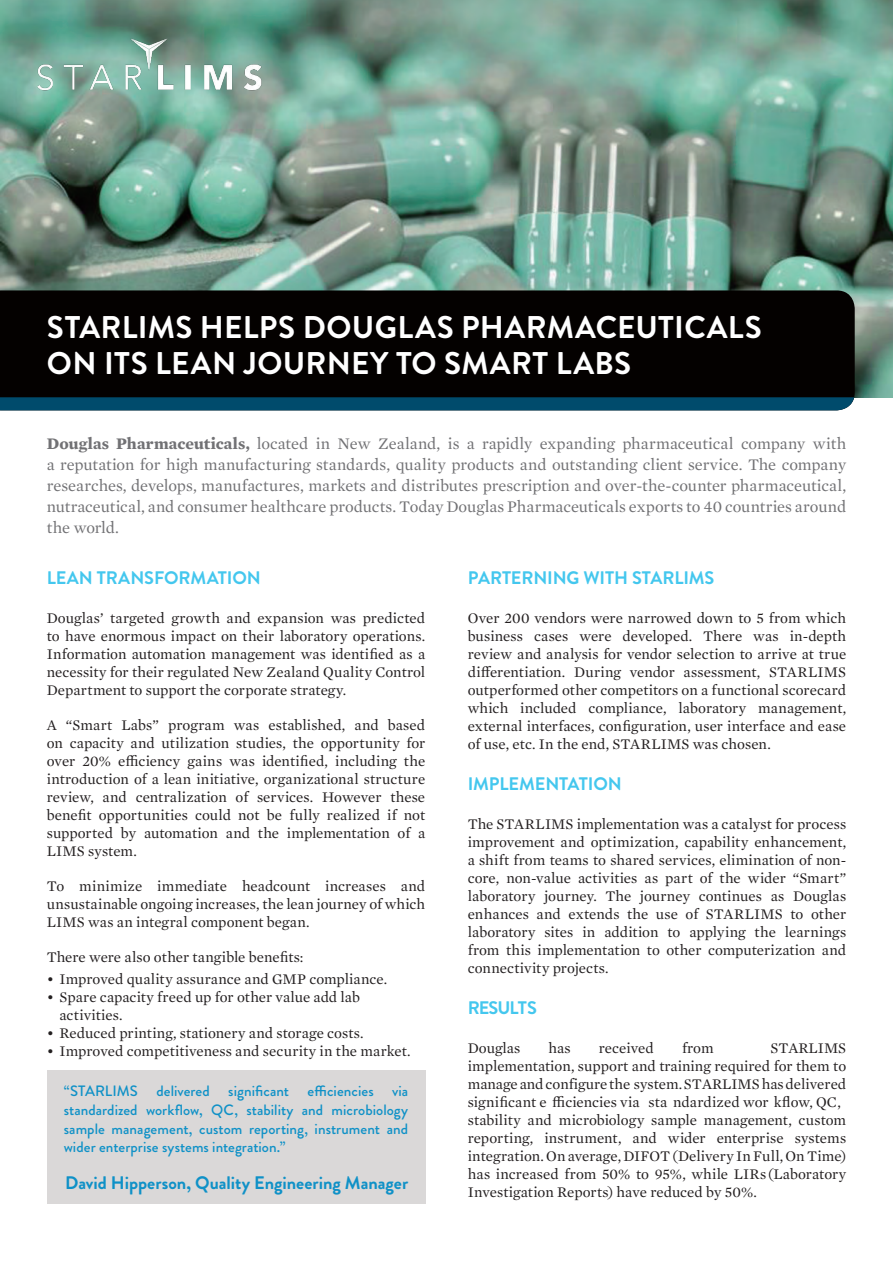
<style>
.page{position:relative;width:893px;height:1263px;background:#fff}
.page>*{position:absolute;margin:0;border:0;box-sizing:border-box;transform-origin:0 0}
.Seitentitel{font:700 31.35px "Brandon Grotesque";letter-spacing:.01em;color:#fff}
.Zwischenüberschrifte{font:700 18.15px "Brandon Grotesque";color:#0f91c7}
.Fließtext{font:700 18.15px "Brandon Grotesque";letter-spacing:-.01em;color:#44c7ee}
.Zwischenüberschrifte-2{font:700 18.15px "Brandon Grotesque";letter-spacing:-.005em;color:#44c7ee}
.Fließtext-2{font:700 18.15px "Brandon Grotesque";letter-spacing:-.05em;color:#44c7ee}
.Einleitung{font:16.5px/21px "Mercury Text G1";color:#717174;text-align:justify}
.Fließtext-3{font:15px/18px "Mercury Text G1";color:#231f20;text-align:justify}
.Fließtext_引言{font:500 15px/18.8px "Brandon Grotesque";letter-spacing:.005em;color:#0f91c7;text-align:justify}
.s1{font-weight:700}
</style>
<div class="page">
<img style="left:0;top:0;width:893px;height:398px">
<div style="left:0;top:290px;width:855px;height:108px;background:#040100"></div>
<svg style="left:0;top:397px;width:854px;height:13px;background:#01496a"></svg>
<div style="left:47px;top:1070px;width:378px;height:133px;background:#dad8d8"></div>
<img style="left:1px;top:1px;width:297px;height:125px">
<p class="Seitentitel" style="left:47px;top:305px;width:716px">STARLIMS HELPS DOUGLAS PHARMACEUTICALS</p>
<p class="Seitentitel" style="left:47px;top:341px;width:586px">ON ITS LEAN JOURNEY TO SMART LABS</p>
<p class="Einleitung" style="left:47px;top:432px;width:801px"><span class="s1">Douglas Pharmaceuticals,</span> located in New Zealand, is a rapidly expanding pharmaceutical company with a reputation for high manufacturing standards, quality products and outstanding client service. The company researches, develops, manufactures, markets and distributes prescription and over-the-counter pharmaceutical, nutraceutical, and consumer healthcare products. Today Douglas Pharmaceuticals exports to 40 countries around the world.</p>
<p class="Zwischenüberschrifte-2" style="left:47px;top:565px;width:216px">LEAN TRANSFORMATION</p>
<p class="Fließtext-3" style="left:47px;top:608px;width:380px">Douglas’ targeted growth and expansion was predicted to have enormous impact on their laboratory operations.<br>Information automation management was identified as a necessity for their regulated New Zealand Quality Control Department to support the corporate strategy.</p>
<p class="Fließtext-3" style="left:47px;top:715px;width:380px">A “Smart Labs” program was established, and based on capacity and utilization studies, the opportunity for over 20% efficiency gains was identified, including the introduction of a lean initiative, organizational structure review, and centralization of services. However these benefit opportunities could not be fully realized if not supported by automation and the implementation of a LIMS system.</p>
<p class="Fließtext-3" style="left:47px;top:876px;width:380px">To minimize immediate headcount increases and unsustainable ongoing increases, the lean journey of which LIMS was an integral component began.</p>
<p class="Fließtext-3" style="left:47px;top:947px;width:258px">There were also other tangible benefits:</p>
<p class="Fließtext-3" style="left:47px;top:969px;width:342px">• Improved quality assurance and GMP compliance.</p>
<p class="Fließtext-3" style="left:60px;top:987px;width:302px;text-indent:-13px">• Spare capacity freed up for other value add lab activities.</p>
<p class="Fließtext-3" style="left:47px;top:1023px;width:318px">• Reduced printing, stationery and storage costs.</p>
<p class="Fließtext-3" style="left:47px;top:1041px;width:365px">• Improved competitiveness and security in the market.</p>
<p class="Fließtext_引言" style="left:64px;top:1082px;width:346px">“STARLIMS delivered significant efficiencies via standardized workflow, QC, stability and microbiology sample management, custom reporting, instrument and wider enterprise systems integration.”</p>
<p class="Zwischenüberschrifte" style="left:65px;top:1170px;width:345px">David Hipperson, Quality Engineering Manager</p>
<p class="Fließtext" style="left:468px;top:565px;width:248px">PARTERNING WITH STARLIMS</p>
<p class="Fließtext-3" style="left:468px;top:608px;width:380px">Over 200 vendors were narrowed down to 5 from which business cases were developed. There was in-depth review and analysis for vendor selection to arrive at true differentiation. During vendor assessment, STARLIMS outperformed other competitors on a functional scorecard which included compliance, laboratory management, external interfaces, configuration, user interface and ease of use, etc. In the end, STARLIMS was chosen.</p>
<p class="Fließtext" style="left:468px;top:771px;width:156px">IMPLEMENTATION</p>
<p class="Fließtext-3" style="left:468px;top:814px;width:380px">The STARLIMS implementation was a catalyst for process improvement and optimization, capability enhancement, a shift from teams to shared services, elimination of non&shy;core, non-value activities as part of the wider “Smart” laboratory journey. The journey continues as Douglas enhances and extends the use of STARLIMS to other laboratory sites in addition to applying the learnings from this implementation to other computerization and connectivity projects.</p>
<p class="Fließtext-2" style="left:468px;top:995px;width:71px">RESULTS</p>
<p class="Fließtext-3" style="left:468px;top:1038px;width:54px">Douglas</p>
<p class="Fließtext-3" style="left:549px;top:1038px;width:23px">has</p>
<p class="Fließtext-3" style="left:599px;top:1038px;width:57px">received</p>
<p class="Fließtext-3" style="left:682px;top:1038px;width:33px">from</p>
<p class="Fließtext-3" style="left:468px;top:1039px;width:380px;text-align:left;text-indent:303px">STARLIMS implementation, support and training required for them to manage and configure the system. STARLIMS has delivered significant e fficiencies via sta ndardized wor kflow, QC, stability and microbiology sample management, custom reporting, instrument, and wider enterprise systems integration. On average, DIFOT (Delivery In Full, On Time) has increased from 50% to 95%, while LIRs (Laboratory Investigation Reports) have reduced by 50%.</p>
</div>
